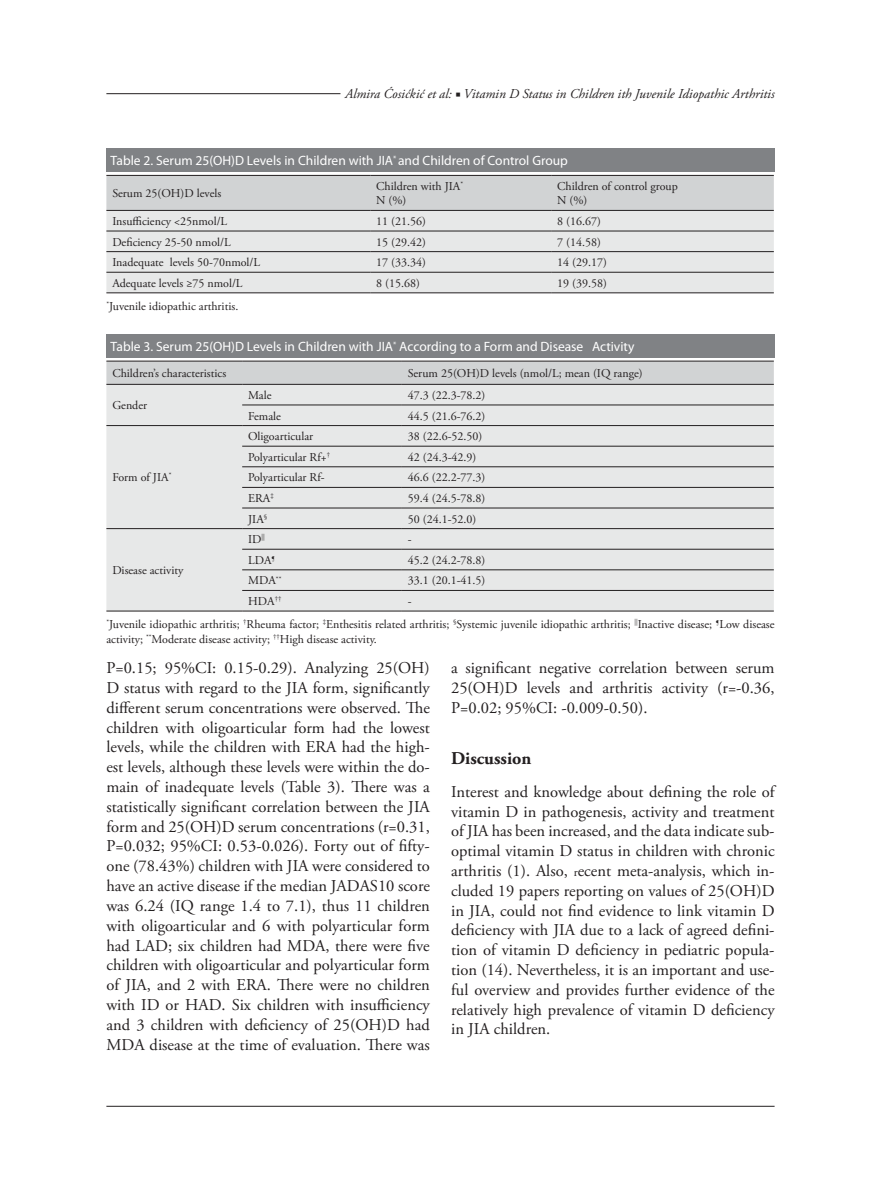
<style>
.page{position:relative;width:881px;height:1178px;background:#fff}
.page>*{position:absolute;margin:0;border:0;box-sizing:border-box;transform-origin:0 0}
.Podnaslov_prvi_red{font:700 18px "Adobe Garamond Pro";color:#231f20}
.Tekst{font:16.5px/19.8px "Adobe Garamond Pro";color:#231f20;text-align:justify}
.Tekst_prvi_pasus{font:16.5px/19.8px "Adobe Garamond Pro";color:#231f20;text-align:justify}
.Tabela_naslov{font:13.5px "Myriad Pro";color:#fff}
.Glava_desno{font:italic 13.5px "Adobe Garamond Pro";color:#231f20}
.Tabela{font:12px "Adobe Garamond Pro";color:#231f20}
.Tabela_potpis{font:12px/14.4px "Adobe Garamond Pro";color:#231f20}
.s1{font-family:"Minion Pro";font-style:normal}
.s2{font-size:12px}
</style>
<div class="page">
<hr style="left:106px;top:1106px;width:668px;height:1px;background:#231f20">
<div style="left:106px;top:149px;width:668px;height:23px;background:#808285"></div>
<div style="left:106px;top:176px;width:667px;height:34px;background:#d1d3d4"></div>
<div style="left:106px;top:211px;width:667px;height:81px;background:#e7e8e8"></div>
<hr style="left:106px;top:175px;width:264px;height:1px;background:#231f20">
<hr style="left:370px;top:175px;width:181px;height:1px;background:#231f20">
<hr style="left:551px;top:175px;width:222px;height:1px;background:#231f20">
<hr style="left:106px;top:210px;width:264px;height:1px;background:#231f20">
<hr style="left:370px;top:210px;width:181px;height:1px;background:#231f20">
<hr style="left:551px;top:210px;width:222px;height:1px;background:#231f20">
<hr style="left:106px;top:231px;width:264px;height:1px;background:#231f20">
<hr style="left:370px;top:231px;width:181px;height:1px;background:#231f20">
<hr style="left:551px;top:231px;width:222px;height:1px;background:#231f20">
<hr style="left:106px;top:251px;width:264px;height:1px;background:#231f20">
<hr style="left:370px;top:251px;width:181px;height:1px;background:#231f20">
<hr style="left:551px;top:251px;width:222px;height:1px;background:#231f20">
<hr style="left:106px;top:272px;width:264px;height:1px;background:#231f20">
<hr style="left:370px;top:272px;width:181px;height:1px;background:#231f20">
<hr style="left:551px;top:272px;width:222px;height:1px;background:#231f20">
<hr style="left:106px;top:292px;width:264px;height:1px;background:#231f20">
<hr style="left:370px;top:292px;width:181px;height:1px;background:#231f20">
<hr style="left:551px;top:292px;width:222px;height:1px;background:#231f20">
<div style="left:106px;top:334px;width:668px;height:24px;background:#808285"></div>
<div style="left:106px;top:362px;width:667px;height:22px;background:#d1d3d4"></div>
<div style="left:106px;top:385px;width:667px;height:226px;background:#e7e8e8"></div>
<hr style="left:106px;top:361px;width:136px;height:1px;background:#231f20">
<hr style="left:242px;top:361px;width:159px;height:1px;background:#231f20">
<hr style="left:401px;top:361px;width:372px;height:1px;background:#231f20">
<hr style="left:106px;top:384px;width:136px;height:1px;background:#231f20">
<hr style="left:242px;top:384px;width:159px;height:1px;background:#231f20">
<hr style="left:401px;top:384px;width:372px;height:1px;background:#231f20">
<hr style="left:242px;top:405px;width:159px;height:1px;background:#231f20">
<hr style="left:401px;top:405px;width:372px;height:1px;background:#231f20">
<hr style="left:106px;top:425px;width:136px;height:1px;background:#231f20">
<hr style="left:242px;top:425px;width:159px;height:1px;background:#231f20">
<hr style="left:401px;top:425px;width:372px;height:1px;background:#231f20">
<hr style="left:242px;top:446px;width:159px;height:1px;background:#231f20">
<hr style="left:401px;top:446px;width:372px;height:1px;background:#231f20">
<hr style="left:242px;top:466px;width:159px;height:1px;background:#231f20">
<hr style="left:401px;top:466px;width:372px;height:1px;background:#231f20">
<hr style="left:242px;top:487px;width:159px;height:1px;background:#231f20">
<hr style="left:401px;top:487px;width:372px;height:1px;background:#231f20">
<hr style="left:242px;top:508px;width:159px;height:1px;background:#231f20">
<hr style="left:401px;top:508px;width:372px;height:1px;background:#231f20">
<hr style="left:106px;top:528px;width:136px;height:1px;background:#231f20">
<hr style="left:242px;top:528px;width:159px;height:1px;background:#231f20">
<hr style="left:401px;top:528px;width:372px;height:1px;background:#231f20">
<hr style="left:242px;top:549px;width:159px;height:1px;background:#231f20">
<hr style="left:401px;top:549px;width:372px;height:1px;background:#231f20">
<hr style="left:242px;top:569px;width:159px;height:1px;background:#231f20">
<hr style="left:401px;top:569px;width:372px;height:1px;background:#231f20">
<hr style="left:242px;top:590px;width:159px;height:1px;background:#231f20">
<hr style="left:401px;top:590px;width:372px;height:1px;background:#231f20">
<hr style="left:106px;top:611px;width:136px;height:1px;background:#231f20">
<hr style="left:242px;top:611px;width:159px;height:1px;background:#231f20">
<hr style="left:401px;top:611px;width:372px;height:1px;background:#231f20">
<hr style="left:106px;top:93px;width:234px;height:1px;background:#231f20">
<p class="Glava_desno" style="left:345px;top:85px;width:430px">Almira Ćosićkić et al: <span class="s1">■</span> Vitamin D Status in Children ith Juvenile Idiopathic Arthritis</p>
<p class="Tabela_naslov" style="left:111px;top:154px;width:458px">Table 2. Serum 25(OH)D Levels in Children with JIA<sup>*</sup> and Children of Control Group</p>
<p class="Tabela" style="left:112px;top:186px;width:110px">Serum 25(OH)D levels</p>
<p class="Tabela" style="left:376px;top:179px;width:88px">Children with JIA<sup>*</sup></p>
<p class="Tabela" style="left:376px;top:193px;width:32px">N (%)</p>
<p class="Tabela" style="left:557px;top:179px;width:122px">Children of control group</p>
<p class="Tabela" style="left:557px;top:193px;width:32px">N (%)</p>
<p class="Tabela" style="left:112px;top:214px;width:116px">Insufficiency &lt;25nmol/L</p>
<p class="Tabela" style="left:376px;top:214px;width:51px">11 (21.56)</p>
<p class="Tabela" style="left:557px;top:214px;width:45px">8 (16.67)</p>
<p class="Tabela" style="left:112px;top:235px;width:120px">Deficiency 25-50 nmol/L</p>
<p class="Tabela" style="left:376px;top:235px;width:51px">15 (29.42)</p>
<p class="Tabela" style="left:557px;top:235px;width:45px">7 (14.58)</p>
<p class="Tabela" style="left:112px;top:255px;width:149px">Inadequate levels 50-70nmol/L</p>
<p class="Tabela" style="left:376px;top:255px;width:51px">17 (33.34)</p>
<p class="Tabela" style="left:557px;top:255px;width:51px">14 (29.17)</p>
<p class="Tabela" style="left:112px;top:276px;width:132px">Adequate levels ≥75 nmol/L</p>
<p class="Tabela" style="left:376px;top:276px;width:45px">8 (15.68)</p>
<p class="Tabela" style="left:557px;top:276px;width:51px">19 (39.58)</p>
<p class="Tabela_potpis" style="left:106px;top:300px;width:133px"><sup>*</sup>Juvenile idiopathic arthritis.</p>
<p class="Tabela_naslov" style="left:111px;top:339px;width:525px">Table 3. Serum 25(OH)D Levels in Children with JIA<sup>*</sup> According to a Form and Disease Activity</p>
<p class="Tabela" style="left:112px;top:366px;width:115px">Children’s characteristics</p>
<p class="Tabela" style="left:407px;top:366px;width:236px">Serum 25(OH)D levels (nmol/L; mean (IQ range)</p>
<p class="Tabela" style="left:112px;top:398px;width:36px">Gender</p>
<p class="Tabela" style="left:248px;top:388px;width:25px">Male</p>
<p class="Tabela" style="left:407px;top:388px;width:79px">47.3 (22.3-78.2)</p>
<p class="Tabela" style="left:248px;top:409px;width:34px">Female</p>
<p class="Tabela" style="left:407px;top:409px;width:79px">44.5 (21.6-76.2)</p>
<p class="Tabela" style="left:112px;top:470px;width:61px">Form of JIA<sup>*</sup></p>
<p class="Tabela" style="left:248px;top:429px;width:67px">Oligoarticular</p>
<p class="Tabela" style="left:407px;top:429px;width:76px">38 (22.6-52.50)</p>
<p class="Tabela" style="left:248px;top:450px;width:83px">Polyarticular Rf+<sup>†</sup></p>
<p class="Tabela" style="left:407px;top:450px;width:70px">42 (24.3-42.9)</p>
<p class="Tabela" style="left:248px;top:470px;width:78px">Polyarticular Rf-</p>
<p class="Tabela" style="left:407px;top:470px;width:79px">46.6 (22.2-77.3)</p>
<p class="Tabela" style="left:248px;top:491px;width:27px">ERA<sup>‡</sup></p>
<p class="Tabela" style="left:407px;top:491px;width:79px">59.4 (24.5-78.8)</p>
<p class="Tabela" style="left:248px;top:512px;width:21px">JIA<sup>§</sup></p>
<p class="Tabela" style="left:407px;top:512px;width:70px">50 (24.1-52.0)</p>
<p class="Tabela" style="left:248px;top:532px;width:18px">ID<sup>||</sup></p>
<p class="Tabela" style="left:407px;top:532px;width:5px">-</p>
<p class="Tabela" style="left:248px;top:553px;width:28px">LDA<sup>¶</sup></p>
<p class="Tabela" style="left:407px;top:553px;width:79px">45.2 (24.2-78.8)</p>
<p class="Tabela" style="left:248px;top:573px;width:35px">MDA<sup>**</sup></p>
<p class="Tabela" style="left:407px;top:573px;width:79px">33.1 (20.1-41.5)</p>
<p class="Tabela" style="left:248px;top:594px;width:35px">HDA<sup>††</sup></p>
<p class="Tabela" style="left:407px;top:594px;width:5px">-</p>
<p class="Tabela_potpis" style="left:106px;top:618px;width:669px"><sup>*</sup>Juvenile idiopathic arthritis; <sup>†</sup>Rheuma factor; <sup>‡</sup>Enthesitis related arthritis; <sup>§</sup>Systemic juvenile idiopathic arthritis; <sup>||</sup>Inactive disease; <sup>¶</sup>Low disease activity; <sup>**</sup>Moderate disease activity; <sup>††</sup>High disease activity.</p>
<p class="Tabela" style="left:112px;top:563px;width:73px">Disease activity</p>
<p class="Tekst" style="left:106px;top:659px;width:325px">P=0.15; 95%CI: 0.15-0.29). Analyzing 25(OH)<br>D status with regard to the JIA form, significantly different serum concentrations were observed. The children with oligoarticular form had the lowest levels, while the children with ERA had the high&shy;est levels, although these levels were within the do&shy;main of inadequate levels (Table 3). There was a statistically significant correlation between the JIA form and 25(OH)D serum concentrations (r=0.31, P=0.032; 95%CI: 0.53-0.026). Forty out of fifty&shy;one (78.43%) children with JIA were considered to have an active disease if the median JADAS10 score was 6.24 (IQ range 1.4 to 7.1), thus 11 children with oligoarticular and 6 with polyarticular form had LAD; six children had MDA, there were five children with oligoarticular and polyarticular form of JIA, and 2 with ERA. There were no children with ID or HAD. Six children with insufficiency and 3 children with deficiency of 25(OH)D had MDA disease at the time of evaluation. There was</p>
<p class="Tekst" style="left:451px;top:659px;width:325px">a significant negative correlation between serum 25(OH)D levels and arthritis activity (r=-0.36, P=0.02; 95%CI: -0.009-0.50).</p>
<p class="Podnaslov_prvi_red" style="left:451px;top:748px;width:82px">Discussion</p>
<p class="Tekst_prvi_pasus" style="left:451px;top:782px;width:325px">Interest and knowledge about defining the role of vitamin D in pathogenesis, activity and treatment of JIA has been increased, and the data indicate sub&shy;optimal vitamin D status in children with chronic arthritis (1). Also, <span class="s2">r</span>ecent meta-analysis, which in&shy;cluded 19 papers reporting on values of 25(OH)D in JIA, could not find evidence to link vitamin D deficiency with JIA due to a lack of agreed defini&shy;tion of vitamin D deficiency in pediatric popula&shy;tion (14). Nevertheless, it is an important and use&shy;ful overview and provides further evidence of the relatively high prevalence of vitamin D deficiency in JIA children.</p>
</div>
